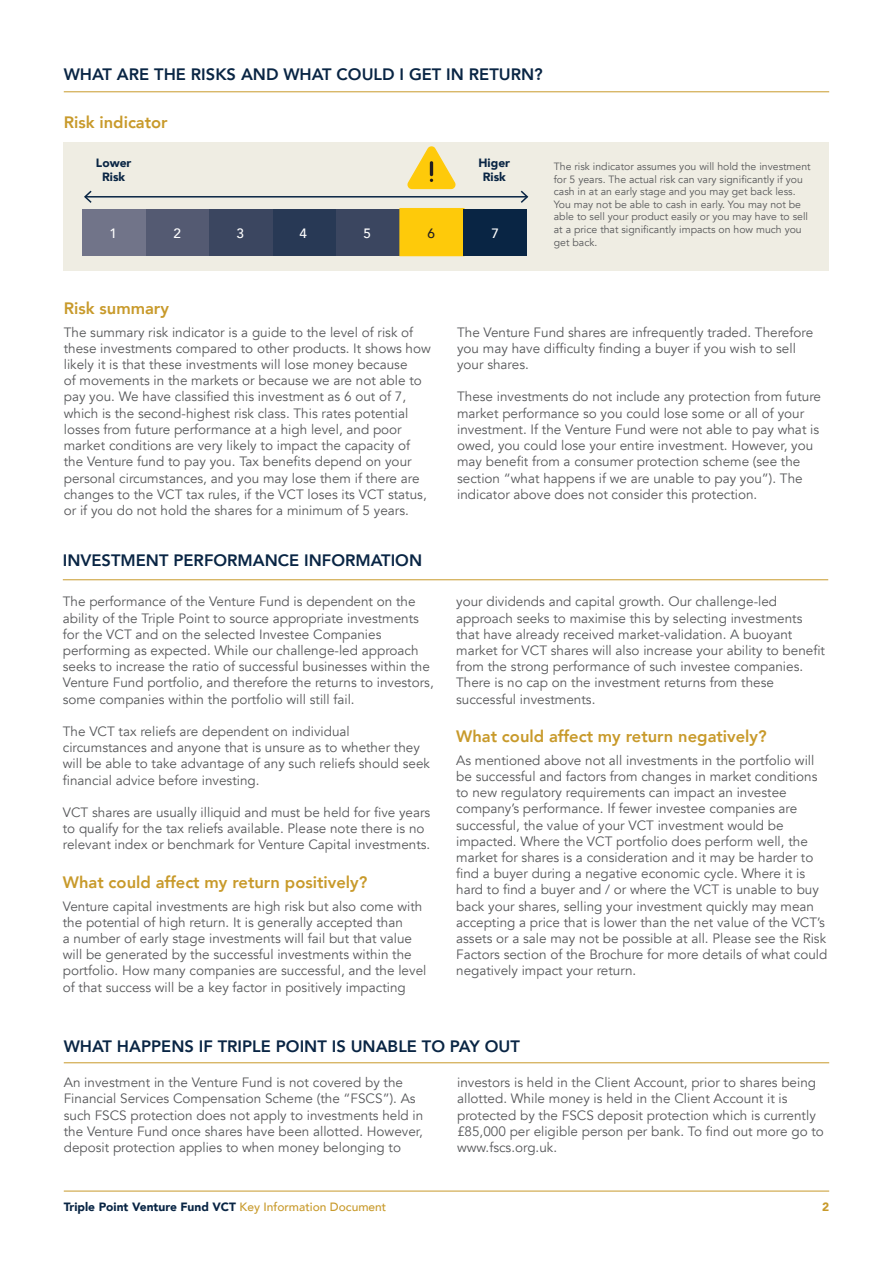
<style>
.page{position:relative;width:893px;height:1263px;background:#fff}
.page>*{position:absolute;margin:0;border:0;box-sizing:border-box;transform-origin:0 0}
.t1{font:800 16.5px "Avenir";color:#092544}
.t2{font:800 16.5px "Avenir";color:#c89a2b}
.t3{font:13.5px/16.2px "Avenir";color:#57585a}
.t4{font:500 13.5px "Avenir";color:#fff}
.t5{font:500 13.5px "Avenir";color:#231f20}
.t6{font:900 12px "Avenir";color:#092544}
.t7{font:900 12px "Avenir";color:#c89a2b}
.t8{font:10.5px/12.6px "Avenir";color:#57585a}
.s1{font-weight:500;color:#c89a2b}
</style>
<div class="page">
<div style="left:64px;top:142px;width:765px;height:129px;background:#efede3"></div>
<svg style="left:407px;top:146px;width:49px;height:44px"></svg>
<hr style="left:85px;top:196px;width:442px;height:2px;background:#092544">
<svg style="left:84px;top:190px;width:9px;height:13px"></svg>
<svg style="left:519px;top:190px;width:10px;height:13px"></svg>
<div style="left:146px;top:209px;width:63px;height:46px;background:#545a72"></div>
<div style="left:209px;top:209px;width:64px;height:46px;background:#3b4660"></div>
<div style="left:273px;top:209px;width:64px;height:46px;background:#283955"></div>
<div style="left:337px;top:209px;width:63px;height:46px;background:#3b4660"></div>
<div style="left:399px;top:208px;width:65px;height:48px;background:#feca0a;border:2px solid #ffca0c"></div>
<div style="left:464px;top:209px;width:63px;height:46px;background:#092544"></div>
<div style="left:82px;top:209px;width:64px;height:46px;background:#717489"></div>
<hr style="left:64px;top:1191px;width:765px;height:1px;background:#c89a2b">
<hr style="left:64px;top:91px;width:765px;height:1px;background:#c89a2b">
<hr style="left:63px;top:579px;width:765px;height:1px;background:#c89a2b">
<hr style="left:64px;top:1062px;width:765px;height:1px;background:#c89a2b">
<p class="t1" style="left:64px;top:62px;width:481px">WHAT ARE THE RISKS AND WHAT COULD I GET IN RETURN?</p>
<p class="t2" style="left:64px;top:110px;width:105px">Risk indicator</p>
<p class="t6" style="left:96px;top:152px;width:37px">Lower</p>
<p class="t6" style="left:102px;top:166px;width:25px">Risk</p>
<p class="t6" style="left:479px;top:152px;width:33px">Higer</p>
<p class="t6" style="left:483px;top:166px;width:25px">Risk</p>
<p class="t4" style="left:110px;top:222px;width:9px">1</p>
<p class="t4" style="left:173px;top:222px;width:9px">2</p>
<p class="t4" style="left:237px;top:222px;width:9px">3</p>
<p class="t4" style="left:300px;top:222px;width:9px">4</p>
<p class="t4" style="left:364px;top:222px;width:9px">5</p>
<p class="t5" style="left:427px;top:222px;width:9px">6</p>
<p class="t4" style="left:491px;top:222px;width:9px">7</p>
<p class="t8" style="left:554px;top:160px;width:258px">The risk indicator assumes you will hold the investment for 5 years. The actual risk can vary significantly if you cash in at an early stage and you may get back less.<br>You may not be able to cash in early. You may not be able to sell your product easily or you may have to sell at a price that significantly impacts on how much you get back.</p>
<p class="t2" style="left:64px;top:296px;width:107px">Risk summary</p>
<p class="t3" style="left:64px;top:324px;width:369px">The summary risk indicator is a guide to the level of risk of these investments compared to other products. It shows how likely it is that these investments will lose money because<br>of movements in the markets or because we are not able to pay you. We have classified this investment as 6 out of 7, which is the second-highest risk class. This rates potential losses from future performance at a high level, and poor market conditions are very likely to impact the capacity of the Venture fund to pay you. Tax benefits depend on your personal circumstances, and you may lose them if there are changes to the VCT tax rules, if the VCT loses its VCT status, or if you do not hold the shares for a minimum of 5 years.</p>
<p class="t3" style="left:457px;top:324px;width:358px">The Venture Fund shares are infrequently traded. Therefore you may have difficulty finding a buyer if you wish to sell your shares.</p>
<p class="t3" style="left:457px;top:389px;width:365px">These investments do not include any protection from future market performance so you could lose some or all of your investment. If the Venture Fund were not able to pay what is owed, you could lose your entire investment. However, you may benefit from a consumer protection scheme (see the section “what happens if we are unable to pay you”). The indicator above does not consider this protection.</p>
<p class="t1" style="left:63px;top:548px;width:361px">INVESTMENT PERFORMANCE INFORMATION</p>
<p class="t3" style="left:63px;top:594px;width:372px">The performance of the Venture Fund is dependent on the ability of the Triple Point to source appropriate investments for the VCT and on the selected Investee Companies performing as expected. While our challenge-led approach seeks to increase the ratio of successful businesses within the Venture Fund portfolio, and therefore the returns to investors, some companies within the portfolio will still fail.</p>
<p class="t3" style="left:63px;top:723px;width:369px">The VCT tax reliefs are dependent on individual circumstances and anyone that is unsure as to whether they will be able to take advantage of any such reliefs should seek financial advice before investing.</p>
<p class="t3" style="left:63px;top:804px;width:369px">VCT shares are usually illiquid and must be held for five years to qualify for the tax reliefs available. Please note there is no relevant index or benchmark for Venture Capital investments.</p>
<p class="t2" style="left:63px;top:869px;width:306px">What could affect my return positively?</p>
<p class="t3" style="left:63px;top:898px;width:365px">Venture capital investments are high risk but also come with the potential of high return. It is generally accepted than<br>a number of early stage investments will fail but that value will be generated by the successful investments within the portfolio. How many companies are successful, and the level of that success will be a key factor in positively impacting</p>
<p class="t3" style="left:456px;top:594px;width:370px">your dividends and capital growth. Our challenge-led approach seeks to maximise this by selecting investments that have already received market-validation. A buoyant market for VCT shares will also increase your ability to benefit from the strong performance of such investee companies.<br>There is no cap on the investment returns from these successful investments.</p>
<p class="t2" style="left:456px;top:724px;width:312px">What could affect my return negatively?</p>
<p class="t3" style="left:456px;top:752px;width:373px">As mentioned above not all investments in the portfolio will be successful and factors from changes in market conditions to new regulatory requirements can impact an investee company’s performance. If fewer investee companies are successful, the value of your VCT investment would be impacted. Where the VCT portfolio does perform well, the market for shares is a consideration and it may be harder to find a buyer during a negative economic cycle. Where it is hard to find a buyer and / or where the VCT is unable to buy back your shares, selling your investment quickly may mean accepting a price that is lower than the net value of the VCT’s assets or a sale may not be possible at all. Please see the Risk Factors section of the Brochure for more details of what could negatively impact your return.</p>
<p class="t1" style="left:64px;top:1033px;width:458px">WHAT HAPPENS IF TRIPLE POINT IS UNABLE TO PAY OUT</p>
<p class="t3" style="left:64px;top:1075px;width:361px">An investment in the Venture Fund is not covered by the Financial Services Compensation Scheme (the “FSCS”). As such FSCS protection does not apply to investments held in the Venture Fund once shares have been allotted. However, deposit protection applies to when money belonging to</p>
<p class="t3" style="left:457px;top:1075px;width:368px">investors is held in the Client Account, prior to shares being allotted. While money is held in the Client Account it is protected by the FSCS deposit protection which is currently £85,000 per eligible person per bank. To find out more go to www.fscs.org.uk.</p>
<p class="t6" style="left:64px;top:1197px;width:324px">Triple Point Venture Fund VCT <span class="s1">Key Information Document</span></p>
<p class="t7" style="left:822px;top:1197px;width:9px">2</p>
</div>
